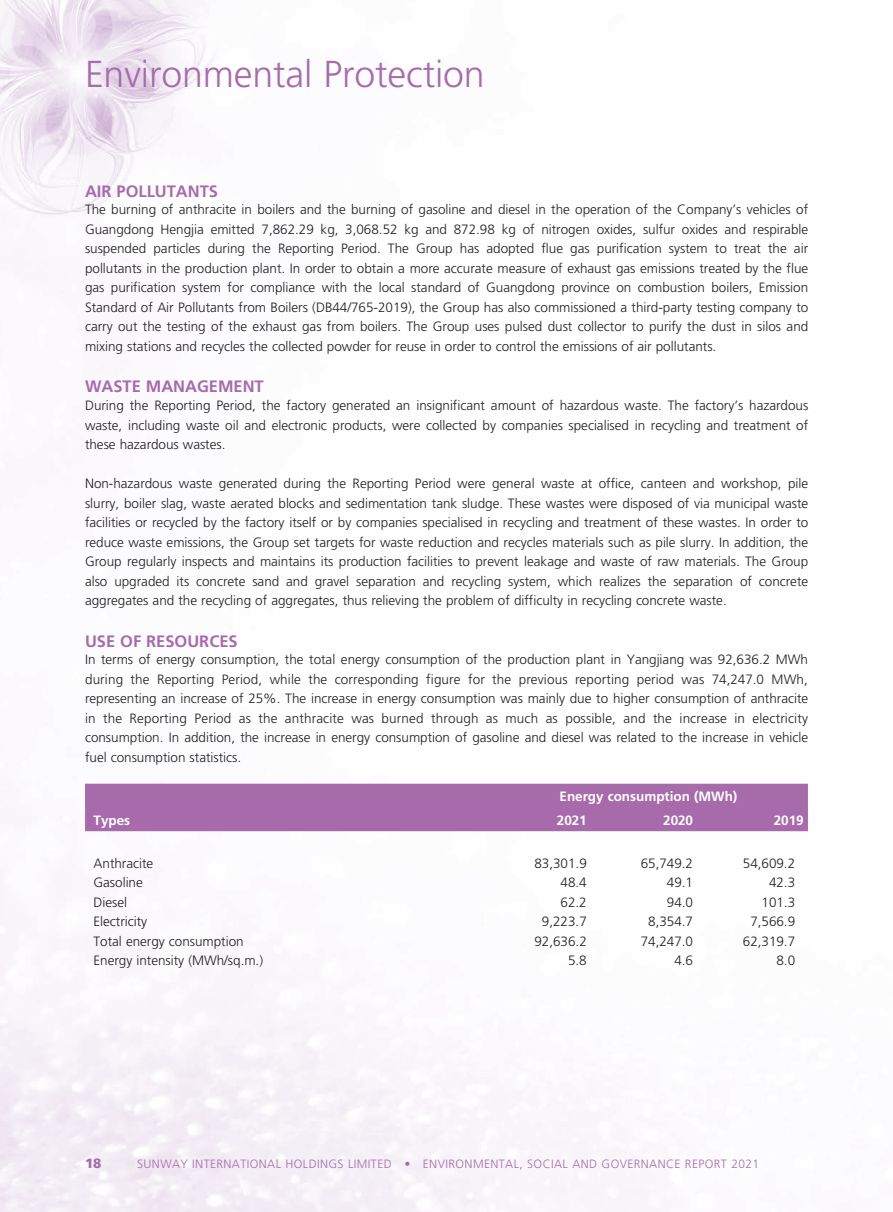
<style>
.page{position:relative;width:893px;height:1212px;background:#fff}
.page>*{position:absolute;margin:0;border:0;box-sizing:border-box;transform-origin:0 0}
.t1{font:300 37.5px "Frutiger LT Std";letter-spacing:-.005em;color:#a76bac}
.t2{font:700 16.5px "Frutiger LT Std";color:#a76bac}
.t3{font:300 13.5px/19.5px "Frutiger LT Std";color:#231f20;text-align:justify}
.t4{font:700 13.5px "Frutiger LT Std";color:#fff}
.t5{font:900 13.5px "Frutiger LT Std";color:#a76bac}
.t6{font:300 12px "Frutiger LT Std";letter-spacing:.035em;color:#a76bac}
</style>
<div class="page">
<img style="left:0;top:0;width:808px;height:1212px">
<div style="left:85px;top:784px;width:723px;height:47px;background:#a76bac"></div>
<h1 class="t1" style="left:85px;top:53px;width:401px">Environmental Protection</h1>
<p class="t2" style="left:85px;top:181px;width:134px">AIR POLLUTANTS</p>
<p class="t3" style="left:85px;top:200px;width:725px">The burning of anthracite in boilers and the burning of gasoline and diesel in the operation of the Company’s vehicles of Guangdong Hengjia emitted 7,862. 29 kg, 3,068. 52 kg and 872. 98 kg of nitrogen oxides, sulfur oxides and respirable suspended particles during the Reporting Period. The Group has adopted flue gas purification system to treat the air pollutants in the production plant. In order to obtain a more accurate measure of exhaust gas emissions treated by the flue gas purification system for compliance with the local standard of Guangdong province on combustion boilers, Emission Standard of Air Pollutants from Boilers (DB44/765-2019), the Group has also commissioned a third-party testing company to carry out the testing of the exhaust gas from boilers. The Group uses pulsed dust collector to purify the dust in silos and mixing stations and recycles the collected powder for reuse in order to control the emissions of air pollutants.</p>
<p class="t2" style="left:85px;top:377px;width:180px">WASTE MANAGEMENT</p>
<p class="t3" style="left:85px;top:396px;width:725px">During the Reporting Period, the factory generated an insignificant amount of hazardous waste. The factory’s hazardous waste, including waste oil and electronic products, were collected by companies specialised in recycling and treatment of these hazardous wastes.</p>
<p class="t3" style="left:85px;top:474px;width:725px">Non-hazardous waste generated during the Reporting Period were general waste at office, canteen and workshop, pile slurry, boiler slag, waste aerated blocks and sedimentation tank sludge. These wastes were disposed of via municipal waste facilities or recycled by the factory itself or by companies specialised in recycling and treatment of these wastes. In order to reduce waste emissions, the Group set targets for waste reduction and recycles materials such as pile slurry. In addition, the Group regularly inspects and maintains its production facilities to prevent leakage and waste of raw materials. The Group also upgraded its concrete sand and gravel separation and recycling system, which realizes the separation of concrete aggregates and the recycling of aggregates, thus relieving the problem of difficulty in recycling concrete waste.</p>
<p class="t2" style="left:85px;top:631px;width:154px">USE OF RESOURCES</p>
<p class="t3" style="left:85px;top:650px;width:725px">In terms of energy consumption, the total energy consumption of the production plant in Yangjiang was 92,636. 2 MWh during the Reporting Period, while the corresponding figure for the previous reporting period was 74,247.0 MWh, representing an increase of 25%. The increase in energy consumption was mainly due to higher consumption of anthracite in the Reporting Period as the anthracite was burned through as much as possible, and the increase in electricity consumption. In addition, the increase in energy consumption of gasoline and diesel was related to the increase in vehicle fuel consumption statistics.</p>
<p class="t4" style="left:560px;top:788px;width:179px">Energy consumption (MWh)</p>
<p class="t4" style="left:94px;top:812px;width:38px">Types</p>
<p class="t4" style="left:557px;top:812px;width:31px">2021</p>
<p class="t4" style="left:663px;top:812px;width:31px">2020</p>
<p class="t4" style="left:774px;top:812px;width:31px">2019</p>
<p class="t3" style="left:94px;top:854px;width:61px">Anthracite</p>
<p class="t3" style="left:534px;top:854px;width:54px">83,301.9</p>
<p class="t3" style="left:641px;top:854px;width:54px">65,749.2</p>
<p class="t3" style="left:743px;top:854px;width:54px">54,609. 2</p>
<p class="t3" style="left:94px;top:873px;width:51px">Gasoline</p>
<p class="t3" style="left:561px;top:873px;width:28px">48.4</p>
<p class="t3" style="left:667px;top:873px;width:28px">49. 1</p>
<p class="t3" style="left:769px;top:873px;width:28px">42.3</p>
<p class="t3" style="left:94px;top:893px;width:35px">Diesel</p>
<p class="t3" style="left:561px;top:893px;width:28px">62.2</p>
<p class="t3" style="left:667px;top:893px;width:28px">94.0</p>
<p class="t3" style="left:761px;top:893px;width:35px">101.3</p>
<p class="t3" style="left:94px;top:912px;width:55px">Electricity</p>
<p class="t3" style="left:542px;top:912px;width:46px">9,223.7</p>
<p class="t3" style="left:648px;top:912px;width:46px">8,354.7</p>
<p class="t3" style="left:750px;top:912px;width:46px">7,566.9</p>
<p class="t3" style="left:94px;top:932px;width:152px">Total energy consumption</p>
<p class="t3" style="left:534px;top:932px;width:54px">92,636.2</p>
<p class="t3" style="left:641px;top:932px;width:54px">74,247. 0</p>
<p class="t3" style="left:743px;top:932px;width:54px">62,319.7</p>
<p class="t3" style="left:94px;top:951px;width:171px">Energy intensity (MWh/sq. m.)</p>
<p class="t3" style="left:568px;top:951px;width:20px">5.8</p>
<p class="t3" style="left:674px;top:951px;width:20px">4.6</p>
<p class="t3" style="left:776px;top:951px;width:20px">8.0</p>
<p class="t5" style="left:85px;top:1155px;width:18px">18</p>
<p class="t6" style="left:137px;top:1157px;width:624px">SUNWAY INTERNATIONAL HOLDINGS LIMITED • ENVIRONMENTAL, SOCIAL AND GOVERNANCE REPORT 2021</p>
</div>
